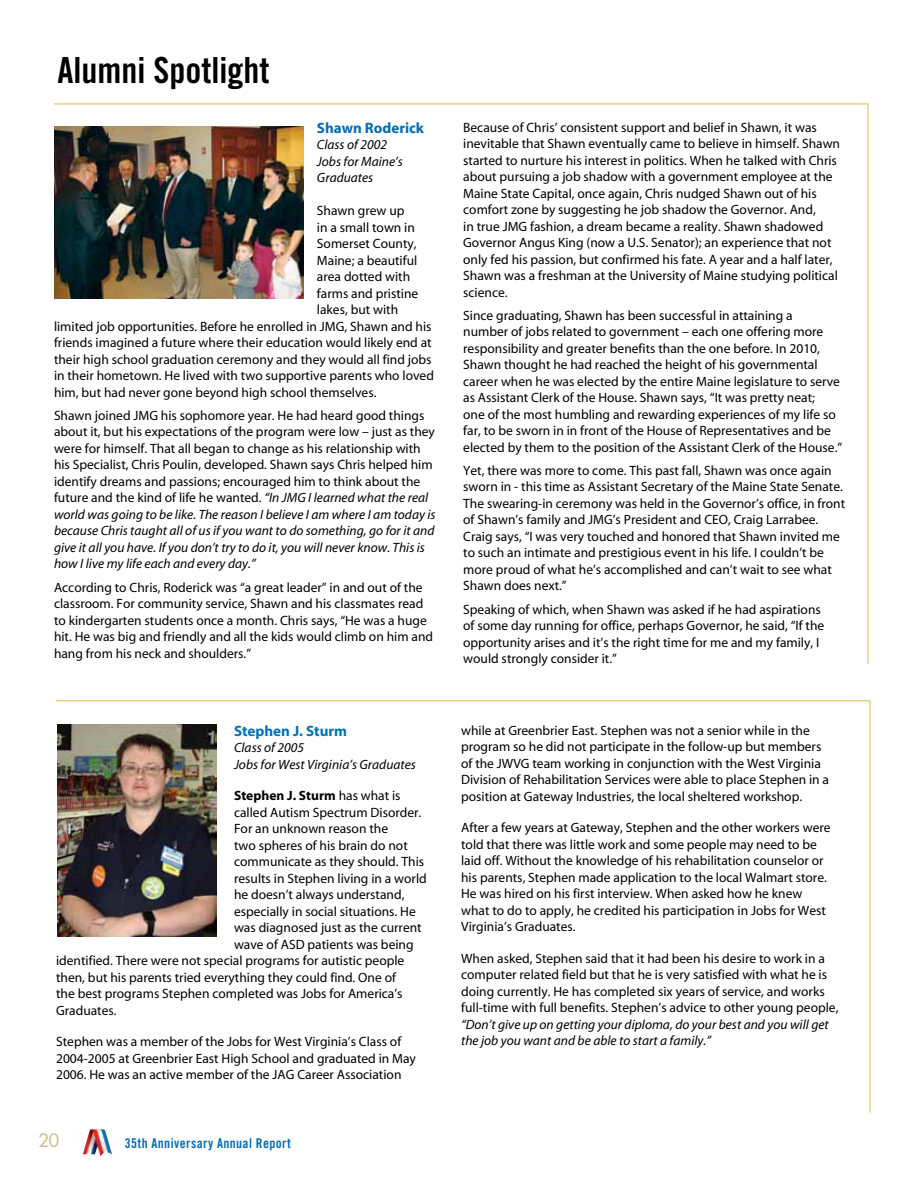
<style>
.page{position:relative;width:918px;height:1188px;background:#fff}
.page>*{position:absolute;margin:0;border:0;box-sizing:border-box;transform-origin:0 0}
.t1{font:36px "Trade Gothic Bold Cond Twenty";color:#000}
.t2{font:18px "Futura";color:#cdc194}
.t3{font:700 15px "Myriad";color:#0072bc}
.t4{font:700 15px "Myriad";color:#006db4}
.t5{font:13.5px/16.5px "Myriad";color:#000}
.t6{font:italic 13.5px/16.5px "Myriad";color:#000}
.t7{font:13.5px "Trade Gothic Bold Cond Twenty";letter-spacing:.03em;color:#006db4}
.t8{font:700 13.5px "Myriad";color:#000}
.s1{font-style:italic}
.s2{font-weight:400}
</style>
<div class="page">
<img style="left:84px;top:1129px;width:10px;height:22px">
<img style="left:54px;top:127px;width:249px;height:171px">
<img style="left:58px;top:725px;width:159px;height:211px">
<hr style="left:54px;top:103px;width:814px;height:2px;background:#eacf87">
<hr style="left:867px;top:103px;width:2px;height:561px;background:#eacf87">
<hr style="left:56px;top:700px;width:814px;height:1px;background:#eacf87">
<hr style="left:869px;top:700px;width:2px;height:413px;background:#eacf87">
<h1 class="t1" style="left:58px;top:48px;width:213px">Alumni Spotlight</h1>
<p class="t4" style="left:317px;top:120px;width:109px">Shawn Roderick</p>
<p class="t6" style="left:317px;top:137px;width:87px">Class of 2002<br>Jobs for Maine’s<br>Graduates</p>
<p class="t5" style="left:317px;top:203px;width:89px">Shawn grew up</p>
<p class="t5" style="left:317px;top:220px;width:99px">in a small town in</p>
<p class="t5" style="left:317px;top:236px;width:101px">Somerset County,</p>
<p class="t5" style="left:317px;top:253px;width:102px">Maine; a beautiful</p>
<p class="t5" style="left:317px;top:269px;width:95px">area dotted with</p>
<p class="t5" style="left:317px;top:286px;width:103px">farms and pristine</p>
<p class="t5" style="left:317px;top:302px;width:83px">lakes, but with</p>
<p class="t5" style="left:54px;top:319px;width:379px">limited job opportunities. Before he enrolled in JMG, Shawn and his</p>
<p class="t5" style="left:54px;top:335px;width:379px">friends imagined a future where their education would likely end at</p>
<p class="t5" style="left:54px;top:352px;width:379px">their high school graduation ceremony and they would all find jobs</p>
<p class="t5" style="left:54px;top:368px;width:382px">in their hometown. He lived with two supportive parents who loved</p>
<p class="t5" style="left:54px;top:385px;width:324px">him, but had never gone beyond high school themselves.</p>
<p class="t5" style="left:54px;top:408px;width:383px">Shawn joined JMG his sophomore year. He had heard good things about it, but his expectations of the program were low – just as they were for himself. That all began to change as his relationship with his Specialist, Chris Poulin, developed. Shawn says Chris helped him identify dreams and passions; encouraged him to think about the future and the kind of life he wanted. <span class="s1">“In JMG I learned what the real world was going to be like. The reason I believe I am where I am today is because Chris taught all of us if you want to do something, go for it and give it all you have. If you don’t try to do it, you will never know. This is how I live my life each and every day.”</span></p>
<p class="t5" style="left:54px;top:580px;width:381px">According to Chris, Roderick was “a great leader” in and out of the classroom. For community service, Shawn and his classmates read to kindergarten students once a month. Chris says, “He was a huge hit. He was big and friendly and all the kids would climb on him and hang from his neck and shoulders.”</p>
<p class="t3" style="left:234px;top:723px;width:115px">Stephen J. Sturm</p>
<p class="t6" style="left:234px;top:740px;width:183px">Class of 2005<br>Jobs for West Virginia’s Graduates</p>
<p class="t8" style="left:234px;top:789px;width:168px">Stephen J. Sturm <span class="s2">has what is</span></p>
<p class="t5" style="left:234px;top:805px;width:189px">called Autism Spectrum Disorder.</p>
<p class="t5" style="left:234px;top:821px;width:156px">For an unknown reason the</p>
<p class="t5" style="left:234px;top:838px;width:175px">two spheres of his brain do not</p>
<p class="t5" style="left:234px;top:854px;width:192px">communicate as they should. This</p>
<p class="t5" style="left:234px;top:871px;width:194px">results in Stephen living in a world</p>
<p class="t5" style="left:234px;top:887px;width:172px">he doesn’t always understand,</p>
<p class="t5" style="left:234px;top:904px;width:183px">especially in social situations. He</p>
<p class="t5" style="left:234px;top:920px;width:189px">was diagnosed just as the current</p>
<p class="t5" style="left:234px;top:937px;width:181px">wave of ASD patients was being</p>
<p class="t5" style="left:56px;top:953px;width:350px">identified. There were not special programs for autistic people</p>
<p class="t5" style="left:56px;top:970px;width:341px">then, but his parents tried everything they could find. One of</p>
<p class="t5" style="left:56px;top:986px;width:348px">the best programs Stephen completed was Jobs for America’s</p>
<p class="t5" style="left:56px;top:1003px;width:62px">Graduates.</p>
<p class="t5" style="left:56px;top:1034px;width:361px">Stephen was a member of the Jobs for West Virginia’s Class of<br>2004-2005 at Greenbrier East High School and graduated in May<br>2006. He was an active member of the JAG Career Association</p>
<h2 class="t2" style="left:39px;top:1129px;width:22px">20</h2>
<p class="t7" style="left:125px;top:1135px;width:168px">35th Anniversary Annual Report</p>
<p class="t5" style="left:463px;top:119px;width:378px">Because of Chris’ consistent support and belief in Shawn, it was inevitable that Shawn eventually came to believe in himself. Shawn started to nurture his interest in politics. When he talked with Chris about pursuing a job shadow with a government employee at the Maine State Capital, once again, Chris nudged Shawn out of his comfort zone by suggesting he job shadow the Governor. And,<br>in true JMG fashion, a dream became a reality. Shawn shadowed Governor Angus King (now a U.S. Senator); an experience that not only fed his passion, but confirmed his fate. A year and a half later, Shawn was a freshman at the University of Maine studying political science.</p>
<p class="t5" style="left:463px;top:308px;width:381px">Since graduating, Shawn has been successful in attaining a<br>number of jobs related to government – each one offering more responsibility and greater benefits than the one before. In 2010, Shawn thought he had reached the height of his governmental career when he was elected by the entire Maine legislature to serve as Assistant Clerk of the House. Shawn says, “It was pretty neat;<br>one of the most humbling and rewarding experiences of my life so far, to be sworn in in front of the House of Representatives and be elected by them to the position of the Assistant Clerk of the House.”</p>
<p class="t5" style="left:463px;top:463px;width:383px">Yet, there was more to come. This past fall, Shawn was once again sworn in - this time as Assistant Secretary of the Maine State Senate.<br>The swearing-in ceremony was held in the Governor’s office, in front of Shawn’s family and JMG’s President and CEO, Craig Larrabee.<br>Craig says, “I was very touched and honored that Shawn invited me to such an intimate and prestigious event in his life. I couldn’t be more proud of what he’s accomplished and can’t wait to see what Shawn does next.”</p>
<p class="t5" style="left:463px;top:602px;width:363px">Speaking of which, when Shawn was asked if he had aspirations of some day running for office, perhaps Governor, he said, “If the opportunity arises and it’s the right time for me and my family, I would strongly consider it.”</p>
<p class="t5" style="left:461px;top:723px;width:370px">while at Greenbrier East. Stephen was not a senior while in the program so he did not participate in the follow-up but members of the JWVG team working in conjunction with the West Virginia Division of Rehabilitation Services were able to place Stephen in a position at Gateway Industries, the local sheltered workshop.</p>
<p class="t5" style="left:461px;top:820px;width:371px">After a few years at Gateway, Stephen and the other workers were told that there was little work and some people may need to be laid off. Without the knowledge of his rehabilitation counselor or his parents, Stephen made application to the local Walmart store.<br>He was hired on his first interview. When asked how he knew what to do to apply, he credited his participation in Jobs for West Virginia’s Graduates.</p>
<p class="t5" style="left:461px;top:951px;width:379px">When asked, Stephen said that it had been his desire to work in a computer related field but that he is very satisfied with what he is doing currently. He has completed six years of service, and works full-time with full benefits. Stephen’s advice to other young people,</p>
<p class="t6" style="left:461px;top:1017px;width:369px">“Don’t give up on getting your diploma, do your best and you will get the job you want and be able to start a family.”</p>
</div>
